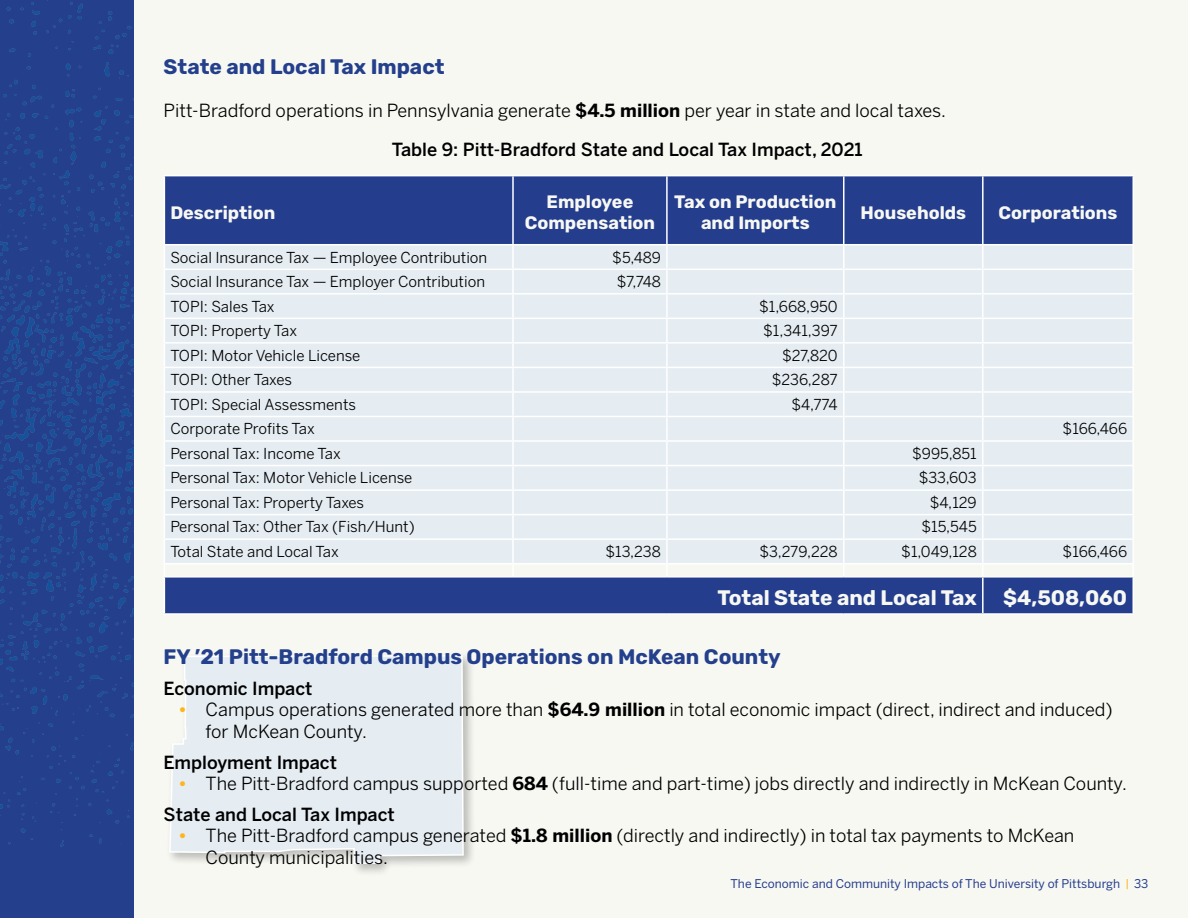
<style>
.page{position:relative;width:1188px;height:918px;background:#f8f8f3}
.page>*{position:absolute;margin:0;border:0;box-sizing:border-box;transform-origin:0 0}
.t1{font:700 21px "Rubik";color:#24408c}
.t2{font:700 21px "Rubik";color:#f8f8f3}
.t3{font:18px/21.6px "Benton Sans";color:#000}
.t4{font:500 18px "Benton Sans";color:#000}
.t5{font:700 18px/21.6px "Rubik";color:#f8f8f3;text-align:center}
.t6{font:15px "Benton Sans";color:#000}
.t7{font:12px "Benton Sans";color:#253e8c}
.s1{font-weight:700}
.s2{font-weight:700;color:#fcb61c}
</style>
<div class="page">
<div style="left:166px;top:651px;width:310px;height:225px;background:#000;opacity:.25"></div>
<svg style="left:168px;top:654px;width:297px;height:211px;background:#e5edf1"></svg>
<div style="left:165px;top:176px;width:967px;height:68px;background:#243e8d"></div>
<hr style="left:164px;top:175px;width:349px;height:1px;background:#fff">
<hr style="left:164px;top:176px;width:1px;height:68px;background:#fff">
<hr style="left:513px;top:175px;width:154px;height:1px;background:#fff">
<hr style="left:512px;top:176px;width:2px;height:68px;background:#fff">
<hr style="left:667px;top:175px;width:177px;height:1px;background:#fff">
<hr style="left:666px;top:176px;width:2px;height:68px;background:#fff">
<hr style="left:844px;top:175px;width:139px;height:1px;background:#fff">
<hr style="left:843px;top:176px;width:1px;height:68px;background:#fff">
<hr style="left:983px;top:175px;width:151px;height:1px;background:#fff">
<hr style="left:982px;top:176px;width:2px;height:68px;background:#fff">
<hr style="left:1132px;top:176px;width:2px;height:68px;background:#fff">
<hr style="left:164px;top:244px;width:349px;height:1px;background:#fff">
<hr style="left:513px;top:244px;width:154px;height:1px;background:#fff">
<hr style="left:667px;top:244px;width:177px;height:1px;background:#fff">
<hr style="left:844px;top:244px;width:139px;height:1px;background:#fff">
<hr style="left:983px;top:244px;width:151px;height:1px;background:#fff">
<svg style="left:164px;top:246px;width:970px;height:367px;background:#d4dde9"></svg>
<hr style="left:164px;top:578px;width:1px;height:35px;background:#fff">
<hr style="left:164px;top:576px;width:349px;height:2px;background:#fff">
<hr style="left:513px;top:576px;width:154px;height:2px;background:#fff">
<hr style="left:667px;top:576px;width:177px;height:2px;background:#fff">
<hr style="left:844px;top:576px;width:139px;height:2px;background:#fff">
<hr style="left:983px;top:576px;width:151px;height:2px;background:#fff">
<hr style="left:982px;top:578px;width:2px;height:35px;background:#fff">
<hr style="left:1132px;top:578px;width:2px;height:35px;background:#fff">
<hr style="left:164px;top:613px;width:349px;height:2px;background:#fff">
<hr style="left:513px;top:613px;width:154px;height:2px;background:#fff">
<hr style="left:667px;top:613px;width:177px;height:2px;background:#fff">
<hr style="left:844px;top:613px;width:139px;height:2px;background:#fff">
<hr style="left:983px;top:613px;width:151px;height:2px;background:#fff">
<div style="left:0;top:0;width:133px;height:918px;background:#24408c"></div>
<img style="left:0;top:0;width:133px;height:847px">
<p class="t1" style="left:164px;top:54px;width:282px">State and Local Tax Impact</p>
<p class="t3" style="left:164px;top:99px;width:784px">Pitt-Bradford operations in Pennsylvania generate <span class="s1">$4.5 million</span> per year in state and local taxes.</p>
<p class="t4" style="left:392px;top:139px;width:472px">Table 9: Pitt-Bradford State and Local Tax Impact, 2021</p>
<p class="t5" style="left:170px;top:202px;width:106px">Description</p>
<p class="t5" style="left:525px;top:191px;width:132px">Employee<br>Compensation</p>
<p class="t5" style="left:674px;top:191px;width:164px">Tax on Production and Imports</p>
<p class="t5" style="left:860px;top:202px;width:107px">Households</p>
<p class="t5" style="left:999px;top:202px;width:120px">Corporations</p>
<p class="t6" style="left:170px;top:248px;width:318px">Social Insurance Tax — Employee Contribution</p>
<p class="t6" style="left:612px;top:248px;width:50px">$5,489</p>
<p class="t6" style="left:170px;top:273px;width:316px">Social Insurance Tax — Employer Contribution</p>
<p class="t6" style="left:617px;top:273px;width:46px">$7,748</p>
<p class="t6" style="left:170px;top:297px;width:106px">TOPI: Sales Tax</p>
<p class="t6" style="left:759px;top:297px;width:80px">$1,668,950</p>
<p class="t6" style="left:170px;top:322px;width:128px">TOPI: Property Tax</p>
<p class="t6" style="left:763px;top:322px;width:76px">$1,341,397</p>
<p class="t6" style="left:170px;top:346px;width:192px">TOPI: Motor Vehicle License</p>
<p class="t6" style="left:782px;top:346px;width:57px">$27,820</p>
<p class="t6" style="left:170px;top:371px;width:123px">TOPI: Other Taxes</p>
<p class="t6" style="left:772px;top:371px;width:67px">$236,287</p>
<p class="t6" style="left:170px;top:395px;width:187px">TOPI: Special Assessments</p>
<p class="t6" style="left:792px;top:395px;width:48px">$4,774</p>
<p class="t6" style="left:170px;top:420px;width:146px">Corporate Profits Tax</p>
<p class="t6" style="left:1063px;top:420px;width:66px">$166,466</p>
<p class="t6" style="left:170px;top:445px;width:172px">Personal Tax: Income Tax</p>
<p class="t6" style="left:912px;top:445px;width:66px">$995,851</p>
<p class="t6" style="left:170px;top:469px;width:244px">Personal Tax: Motor Vehicle License</p>
<p class="t6" style="left:919px;top:469px;width:60px">$33,603</p>
<p class="t6" style="left:170px;top:494px;width:195px">Personal Tax: Property Taxes</p>
<p class="t6" style="left:930px;top:494px;width:49px">$4,129</p>
<p class="t6" style="left:170px;top:518px;width:246px">Personal Tax: Other Tax (Fish/Hunt)</p>
<p class="t6" style="left:922px;top:518px;width:57px">$15,545</p>
<p class="t6" style="left:170px;top:543px;width:170px">Total State and Local Tax</p>
<p class="t6" style="left:606px;top:543px;width:57px">$13,238</p>
<p class="t6" style="left:760px;top:543px;width:80px">$3,279,228</p>
<p class="t6" style="left:901px;top:543px;width:77px">$1,049,128</p>
<p class="t6" style="left:1063px;top:543px;width:66px">$166,466</p>
<p class="t2" style="left:717px;top:586px;width:261px">Total State and Local Tax</p>
<p class="t2" style="left:1003px;top:586px;width:125px">$4,508,060</p>
<p class="t1" style="left:164px;top:645px;width:619px">FY ’21 Pitt-Bradford Campus Operations on McKean County</p>
<p class="t4" style="left:164px;top:678px;width:150px">Economic Impact</p>
<p class="t3" style="left:206px;top:699px;width:909px;text-indent:-27px"><span class="s2">•</span> Campus operations generated more than <span class="s1">$64.9 million</span> in total economic impact (direct, indirect and induced) for McKean County.</p>
<p class="t4" style="left:164px;top:751px;width:175px">Employment Impact</p>
<p class="t3" style="left:179px;top:773px;width:950px"><span class="s2">•</span> The Pitt-Bradford campus supported <span class="s1">684</span> (full-time and part-time) jobs directly and indirectly in McKean County.</p>
<p class="t4" style="left:164px;top:804px;width:233px">State and Local Tax Impact</p>
<p class="t3" style="left:206px;top:825px;width:870px;text-indent:-27px"><span class="s2">•</span> The Pitt-Bradford campus generated <span class="s1">$1.8 million</span> (directly and indirectly) in total tax payments to McKean<br>County municipalities.</p>
<p class="t7" style="left:730px;top:876px;width:419px">The Economic and Community Impacts of The University of Pittsburgh 33</p>
</div>
